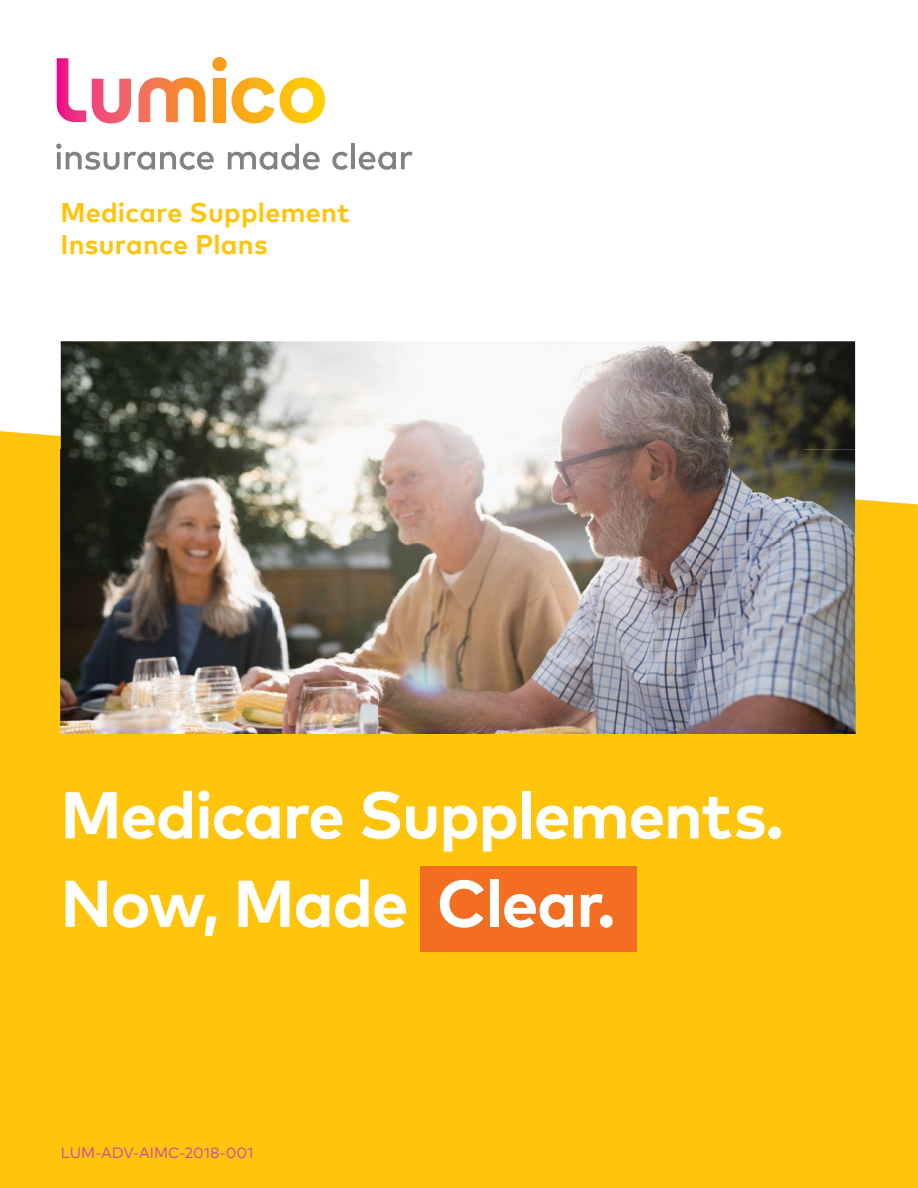
<style>
.page{position:relative;width:918px;height:1188px;background:#fff}
.page>*{position:absolute;margin:0;border:0;box-sizing:border-box;transform-origin:0 0}
.t1{font:700 66px/88.5px "Mark Pro";letter-spacing:-.02em;color:#fff}
.t2{font:700 27px/32.4px "Mark Pro";letter-spacing:.01em;color:#ffc50d}
.t3{font:15px "Mark Pro";color:#cc4c9c}
</style>
<div class="page">
<div style="left:0;top:431px;width:918px;height:757px;background:#ffc50d"></div>
<svg style="left:56px;top:144px;width:158px;height:26px"></svg>
<svg style="left:228px;top:144px;width:92px;height:26px"></svg>
<svg style="left:332px;top:152px;width:16px;height:18px"></svg>
<hr style="left:351px;top:144px;width:4px;height:25px;background:#808285">
<svg style="left:359px;top:152px;width:54px;height:18px"></svg>
<svg style="left:92px;top:79px;width:39px;height:44px"></svg>
<svg style="left:139px;top:77px;width:66px;height:45px"></svg>
<svg style="left:232px;top:77px;width:93px;height:46px"></svg>
<svg style="left:57px;top:58px;width:29px;height:64px"></svg>
<div style="left:214px;top:79px;width:11px;height:43px;background:#f99d1c"></div>
<svg style="left:212px;top:57px;width:15px;height:14px"></svg>
<img style="left:60px;top:341px;width:796px;height:392px">
<div style="left:420px;top:866px;width:216px;height:85px;background:#f36e21"></div>
<p class="t2" style="left:60px;top:194px;width:291px">Medicare Supplement<br>Insurance Plans</p>
<p class="t1" style="left:60px;top:765px;width:725px">Medicare Supplements.<br>Now, Made Clear.</p>
<p class="t3" style="left:61px;top:1142px;width:194px">LUM-ADV-AIMC-2018-001</p>
</div>
